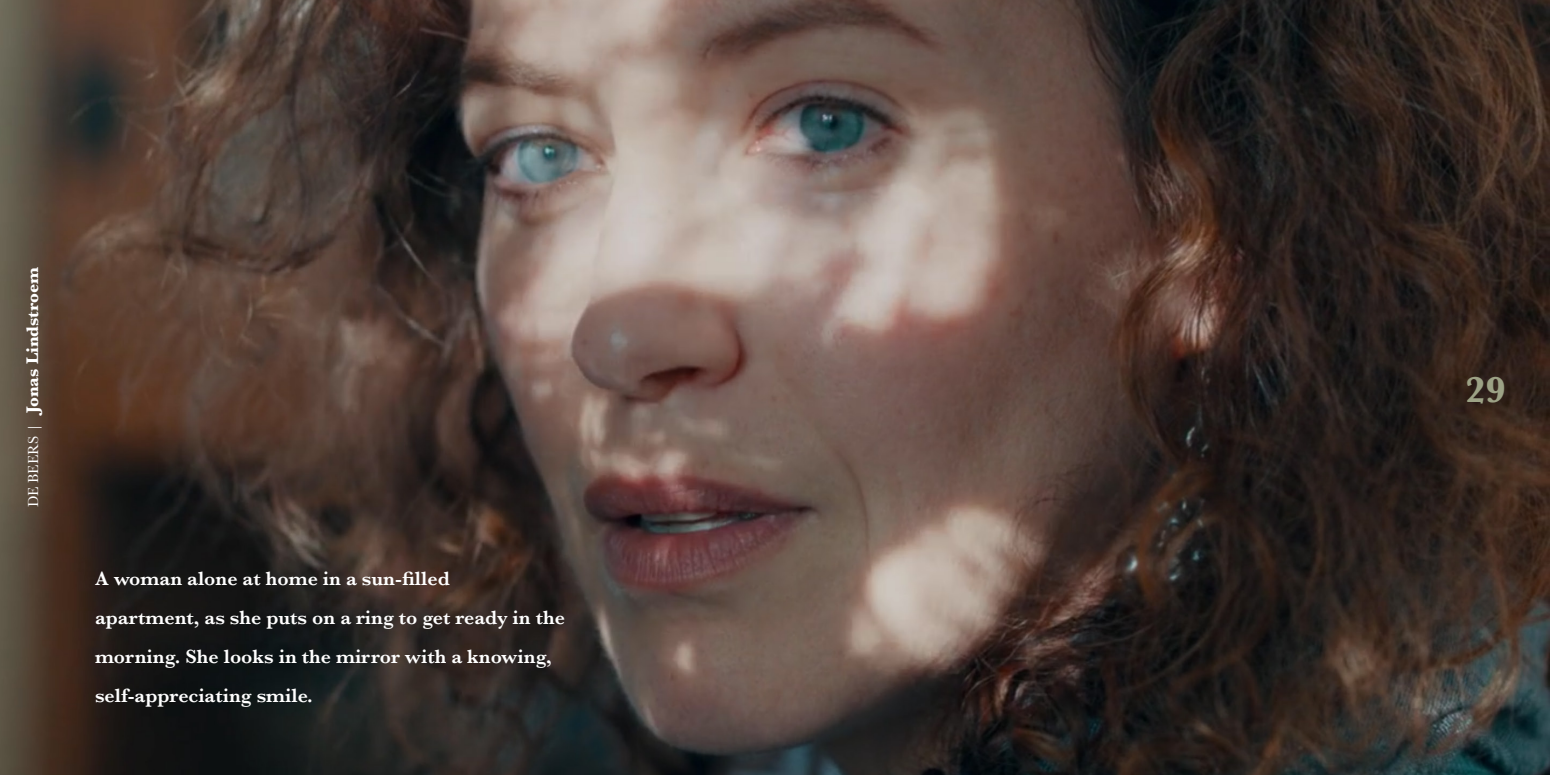
<style>
.page{position:relative;width:1550px;height:775px;background:#fff}
.page>*{position:absolute;margin:0;border:0;box-sizing:border-box;transform-origin:0 0}
.t1{font:700 37.5px "Baskerville";color:#9ca285}
.t2{font:600 20px/38.8px "Baskerville";color:#fff}
.t3{font:700 17.5px "Baskerville";color:#fff}
.s1{font-weight:400;font-size:15px}
.s2{font-weight:400;font-style:italic;font-size:15px}
</style>
<div class="page">
<img style="left:0;top:0;width:1550px;height:775px">
<p class="t3" style="left:20px;top:507px;width:242px;rotate:-90deg"><span class="s1">DE BEERS</span> <span class="s2">|</span> Jonas Lindstroem</p>
<p class="t2" style="left:95px;top:559px;width:471px">A woman alone at home in a sun-filled<br>apartment, as she puts on a ring to get ready in the morning. She looks in the mirror with a knowing, self-appreciating smile.</p>
<h1 class="t1" style="left:1465px;top:364px;width:42px">29</h1>
</div>
